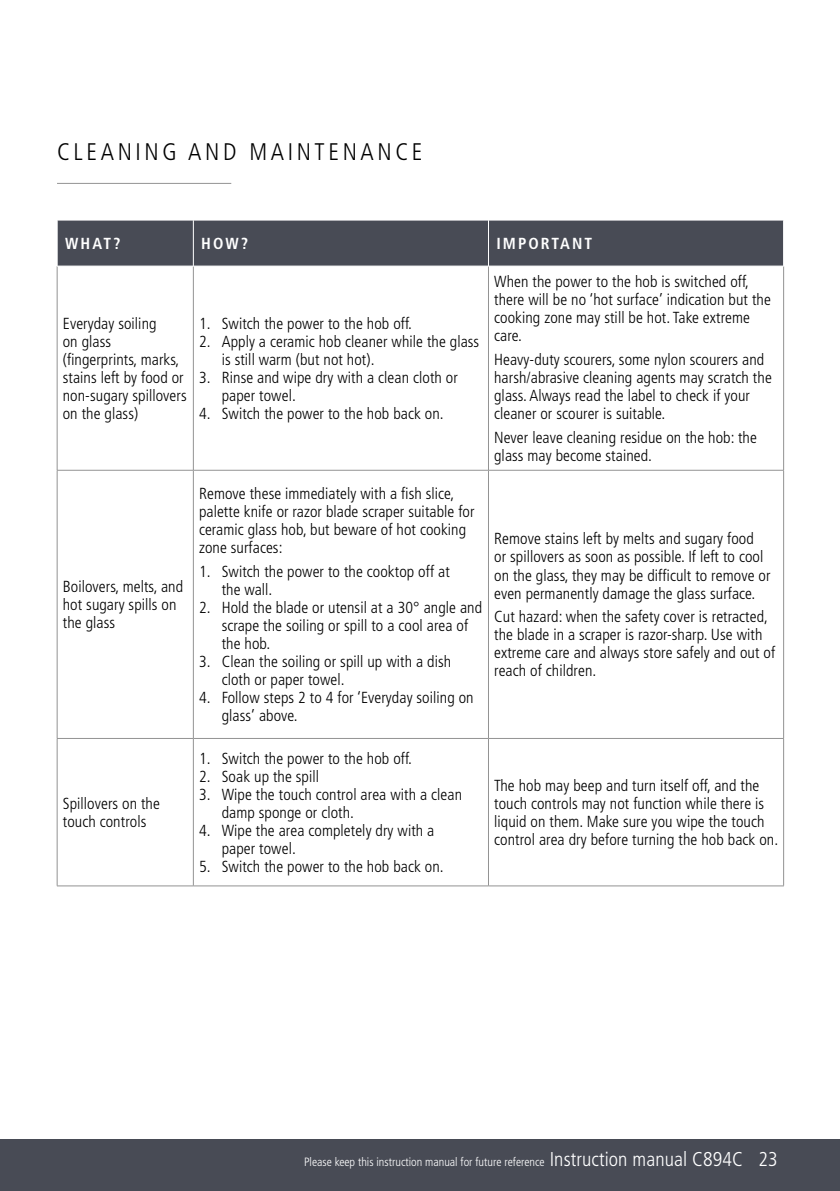
<style>
.page{position:relative;width:840px;height:1191px;background:#fff}
.page>*{position:absolute;margin:0;border:0;box-sizing:border-box;transform-origin:0 0}
.t1{font:300 condensed 24px "Frutiger";letter-spacing:.15em;color:#000}
.t2{font:300 condensed 16px/18px "Frutiger";letter-spacing:.005em;color:#000}
.t3{font:700 condensed 16px "Frutiger";letter-spacing:.13em;color:#fff}
.t4{font:300 condensed 12px "Frutiger";color:#fff}
.s1{font-size:20px}
</style>
<div class="page">
<div style="left:0;top:1139px;width:839px;height:52px;background:#484b55"></div>
<hr style="left:57px;top:183px;width:174px;height:1px;background:#939393">
<div style="left:58px;top:221px;width:724px;height:45px;background:#484b55"></div>
<hr style="left:57px;top:266px;width:1px;height:204px;background:#939393">
<hr style="left:57px;top:470px;width:1px;height:268px;background:#939393">
<hr style="left:57px;top:738px;width:1px;height:147px;background:#939393">
<hr style="left:193px;top:266px;width:1px;height:204px;background:#939393">
<hr style="left:488px;top:266px;width:1px;height:204px;background:#939393">
<hr style="left:782px;top:266px;width:1px;height:204px;background:#939393">
<hr style="left:193px;top:470px;width:1px;height:268px;background:#939393">
<hr style="left:488px;top:470px;width:1px;height:268px;background:#939393">
<hr style="left:782px;top:470px;width:1px;height:268px;background:#939393">
<hr style="left:193px;top:738px;width:1px;height:147px;background:#939393">
<hr style="left:488px;top:738px;width:1px;height:147px;background:#939393">
<hr style="left:782px;top:738px;width:1px;height:147px;background:#939393">
<hr style="left:57px;top:470px;width:136px;height:1px;background:#939393">
<hr style="left:193px;top:470px;width:295px;height:1px;background:#939393">
<hr style="left:488px;top:470px;width:295px;height:1px;background:#939393">
<hr style="left:57px;top:738px;width:136px;height:1px;background:#939393">
<hr style="left:193px;top:738px;width:295px;height:1px;background:#939393">
<hr style="left:488px;top:738px;width:295px;height:1px;background:#939393">
<hr style="left:57px;top:885px;width:136px;height:1px;background:#939393">
<hr style="left:193px;top:885px;width:295px;height:1px;background:#939393">
<hr style="left:488px;top:885px;width:295px;height:1px;background:#939393">
<hr style="left:193px;top:220px;width:1px;height:46px;background:#fff">
<hr style="left:488px;top:220px;width:1px;height:46px;background:#fff">
<hr style="left:57px;top:266px;width:136px;height:1px;background:#fff">
<hr style="left:193px;top:266px;width:295px;height:1px;background:#fff">
<hr style="left:488px;top:266px;width:295px;height:1px;background:#fff">
<h1 class="t1" style="left:57px;top:142px;width:367px">CLEANING AND MAINTENANCE</h1>
<p class="t3" style="left:65px;top:237px;width:57px">WHAT?</p>
<p class="t3" style="left:201px;top:237px;width:48px">HOW?</p>
<p class="t3" style="left:496px;top:237px;width:97px">IMPORTANT</p>
<p class="t2" style="left:63px;top:316px;width:125px">Everyday soiling<br>on glass (fingerprints, marks, stains left by food or non-sugary spillovers on the glass)</p>
<p class="t2" style="left:199px;top:316px;width:214px">1. Switch the power to the hob off.</p>
<p class="t2" style="left:221px;top:334px;width:259px;text-indent:-23px">2. Apply a ceramic hob cleaner while the glass is still warm (but not hot).</p>
<p class="t2" style="left:221px;top:370px;width:237px;text-indent:-23px">3. Rinse and wipe dry with a clean cloth or paper towel.</p>
<p class="t2" style="left:199px;top:406px;width:246px">4. Switch the power to the hob back on.</p>
<p class="t2" style="left:63px;top:579px;width:122px">Boilovers, melts, and hot sugary spills on the glass</p>
<p class="t2" style="left:63px;top:796px;width:99px">Spillovers on the touch controls</p>
<p class="t2" style="left:199px;top:486px;width:277px">Remove these immediately with a fish slice, palette knife or razor blade scraper suitable for ceramic glass hob, but beware of hot cooking zone surfaces:</p>
<p class="t2" style="left:221px;top:564px;width:229px;text-indent:-23px">1. Switch the power to the cooktop off at the wall.</p>
<p class="t2" style="left:221px;top:600px;width:262px;text-indent:-23px">2. Hold the blade or utensil at a 30° angle and scrape the soiling or spill to a cool area of the hob.</p>
<p class="t2" style="left:221px;top:654px;width:231px;text-indent:-23px">3. Clean the soiling or spill up with a dish cloth or paper towel.</p>
<p class="t2" style="left:221px;top:690px;width:253px;text-indent:-23px">4. Follow steps 2 to 4 for ‘Everyday soiling on glass’ above.</p>
<p class="t2" style="left:199px;top:751px;width:214px">1. Switch the power to the hob off.</p>
<p class="t2" style="left:199px;top:769px;width:121px">2. Soak up the spill</p>
<p class="t2" style="left:221px;top:787px;width:242px;text-indent:-23px">3. Wipe the touch control area with a clean damp sponge or cloth.</p>
<p class="t2" style="left:221px;top:823px;width:214px;text-indent:-23px">4. Wipe the area completely dry with a paper towel.</p>
<p class="t2" style="left:199px;top:859px;width:246px">5. Switch the power to the hob back on.</p>
<p class="t2" style="left:494px;top:274px;width:278px">When the power to the hob is switched off, there will be no ‘hot surface’ indication but the cooking zone may still be hot. Take extreme care.</p>
<p class="t2" style="left:494px;top:352px;width:279px">Heavy-duty scourers, some nylon scourers and harsh/abrasive cleaning agents may scratch the glass. Always read the label to check if your cleaner or scourer is suitable.</p>
<p class="t2" style="left:494px;top:429px;width:264px">Never leave cleaning residue on the hob: the glass may become stained.</p>
<p class="t2" style="left:494px;top:531px;width:277px">Remove stains left by melts and sugary food<br>or spillovers as soon as possible. If left to cool on the glass, they may be difficult to remove or even permanently damage the glass surface.</p>
<p class="t2" style="left:494px;top:609px;width:282px">Cut hazard: when the safety cover is retracted, the blade in a scraper is razor-sharp. Use with extreme care and always store safely and out of reach of children.</p>
<p class="t2" style="left:494px;top:778px;width:285px">The hob may beep and turn itself off, and the touch controls may not function while there is liquid on them. Make sure you wipe the touch control area dry before turning the hob back on.</p>
<p class="t4" style="left:304px;top:1156px;width:475px">Please keep this instruction manual for future reference <span class="s1">Instruction manual C894C 23</span></p>
</div>
